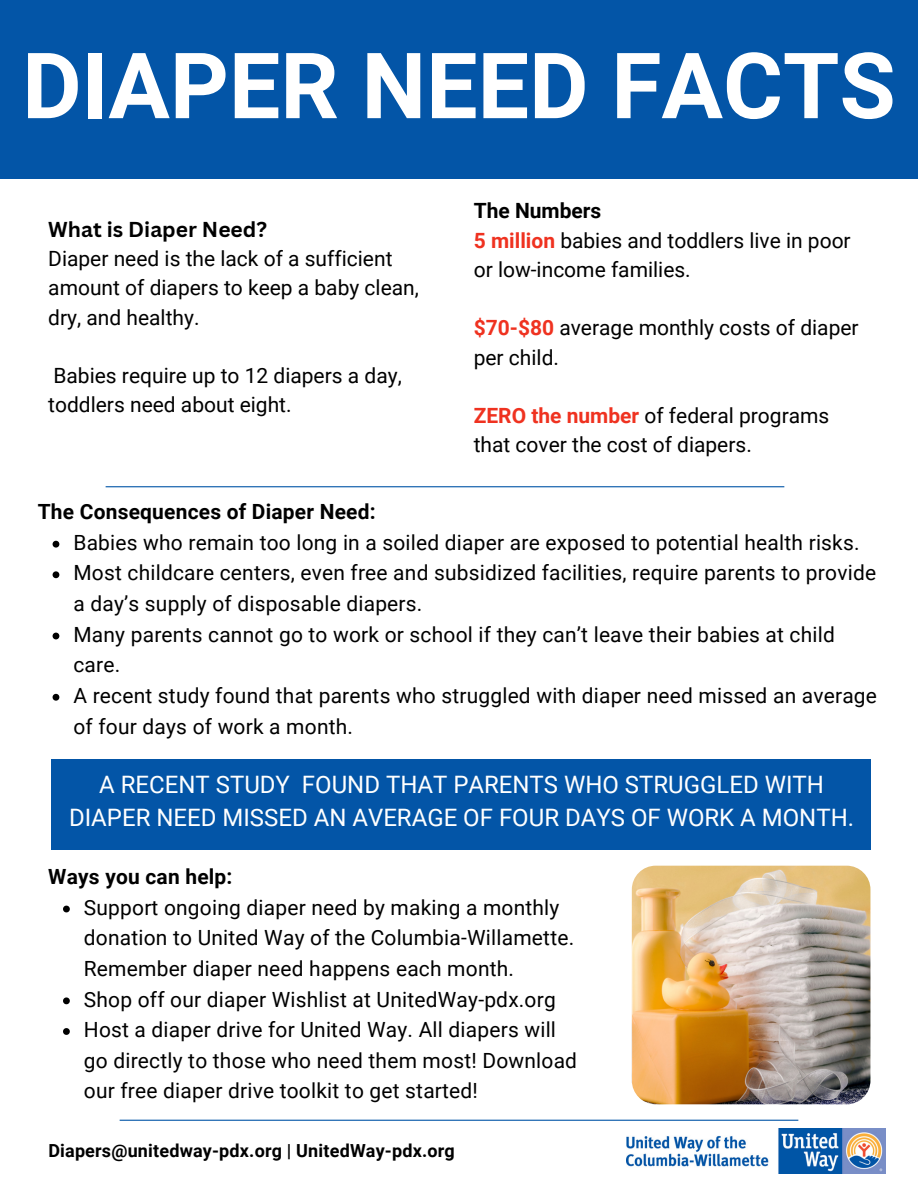
<style>
.page{position:relative;width:918px;height:1188px;background:#fff}
.page>*{position:absolute;margin:0;border:0;box-sizing:border-box;transform-origin:0 0}
.t1{font:700 91.5px "Roboto";color:#fff}
.t2{font:24px/32.7px "Roboto";color:#fff;text-align:center}
.t3{font:21px/30.6px "Roboto";letter-spacing:.01em;color:#000}
.t4{font:700 21px "Roboto";letter-spacing:.01em;color:#000}
.t5{font:700 21px "Canva Sans";color:#000}
.t6{font:700 18px "Roboto";letter-spacing:.01em;color:#000}
.s1{font-weight:700}
.s2{font-weight:700;color:#ef3220}
</style>
<div class="page">
<img style="left:632px;top:866px;width:238px;height:238px;border-radius:24px">
<svg style="left:53px;top:541px;width:6px;height:7px"></svg>
<svg style="left:53px;top:571px;width:6px;height:7px"></svg>
<svg style="left:53px;top:633px;width:6px;height:6px"></svg>
<svg style="left:53px;top:694px;width:6px;height:7px"></svg>
<hr style="left:120px;top:1120px;width:678px;height:1px;background:#0355a7">
<hr style="left:106px;top:486px;width:678px;height:1px;background:#0355a7">
<div style="left:51px;top:760px;width:819px;height:90px;background:#0355a7"></div>
<div style="left:0;top:0;width:918px;height:179px;background:#0355a7"></div>
<svg style="left:63px;top:906px;width:7px;height:6px"></svg>
<svg style="left:63px;top:997px;width:7px;height:7px"></svg>
<svg style="left:63px;top:1028px;width:7px;height:7px"></svg>
<img style="left:627px;top:1128px;width:258px;height:45px">
<h1 class="t1" style="left:22px;top:33px;width:875px">DIAPER NEED FACTS</h1>
<p class="t5" style="left:48px;top:214px;width:220px">What is Diaper Need?</p>
<p class="t3" style="left:48px;top:244px;width:372px;line-height:29.2px">Diaper need is the lack of a sufficient amount of diapers to keep a baby clean, dry, and healthy.</p>
<p class="t3" style="left:48px;top:361px;width:355px;line-height:29.2px">Babies require up to 12 diapers a day, toddlers need about eight.</p>
<p class="t3" style="left:474px;top:196px;width:378px;line-height:29.2px"><span class="s1">The Numbers<br></span><span class="s2">5 million</span> babies and toddlers live in poor or low-income families.</p>
<p class="t3" style="left:474px;top:313px;width:386px;line-height:29.2px"><span class="s2">$70-$80</span> average monthly costs of diaper per child.</p>
<p class="t3" style="left:474px;top:401px;width:357px;line-height:29.2px"><span class="s2">ZERO the number</span> of federal programs that cover the cost of diapers.</p>
<p class="t4" style="left:38px;top:500px;width:339px">The Consequences of Diaper Need:</p>
<p class="t3" style="left:73px;top:527px;width:805px">Babies who remain too long in a soiled diaper are exposed to potential health risks.<br>Most childcare centers, even free and subsidized facilities, require parents to provide a day’s supply of disposable diapers.<br>Many parents cannot go to work or school if they can’t leave their babies at child care.<br>A recent study found that parents who struggled with diaper need missed an average of four days of work a month.</p>
<p class="t2" style="left:69px;top:769px;width:787px">A RECENT STUDY FOUND THAT PARENTS WHO STRUGGLED WITH<br>DIAPER NEED MISSED AN AVERAGE OF FOUR DAYS OF WORK A MONTH.</p>
<p class="t4" style="left:48px;top:865px;width:186px">Ways you can help:</p>
<p class="t3" style="left:84px;top:892px;width:495px">Support ongoing diaper need by making a monthly donation to United Way of the Columbia-Willamette.<br>Remember diaper need happens each month.<br>Shop off our diaper Wishlist at UnitedWay-pdx.org Host a diaper drive for United Way. All diapers will go directly to those who need them most! Download our free diaper drive toolkit to get started!</p>
<p class="t6" style="left:48px;top:1141px;width:408px">Diapers@unitedway-pdx.org | UnitedWay-pdx.org</p>
</div>
